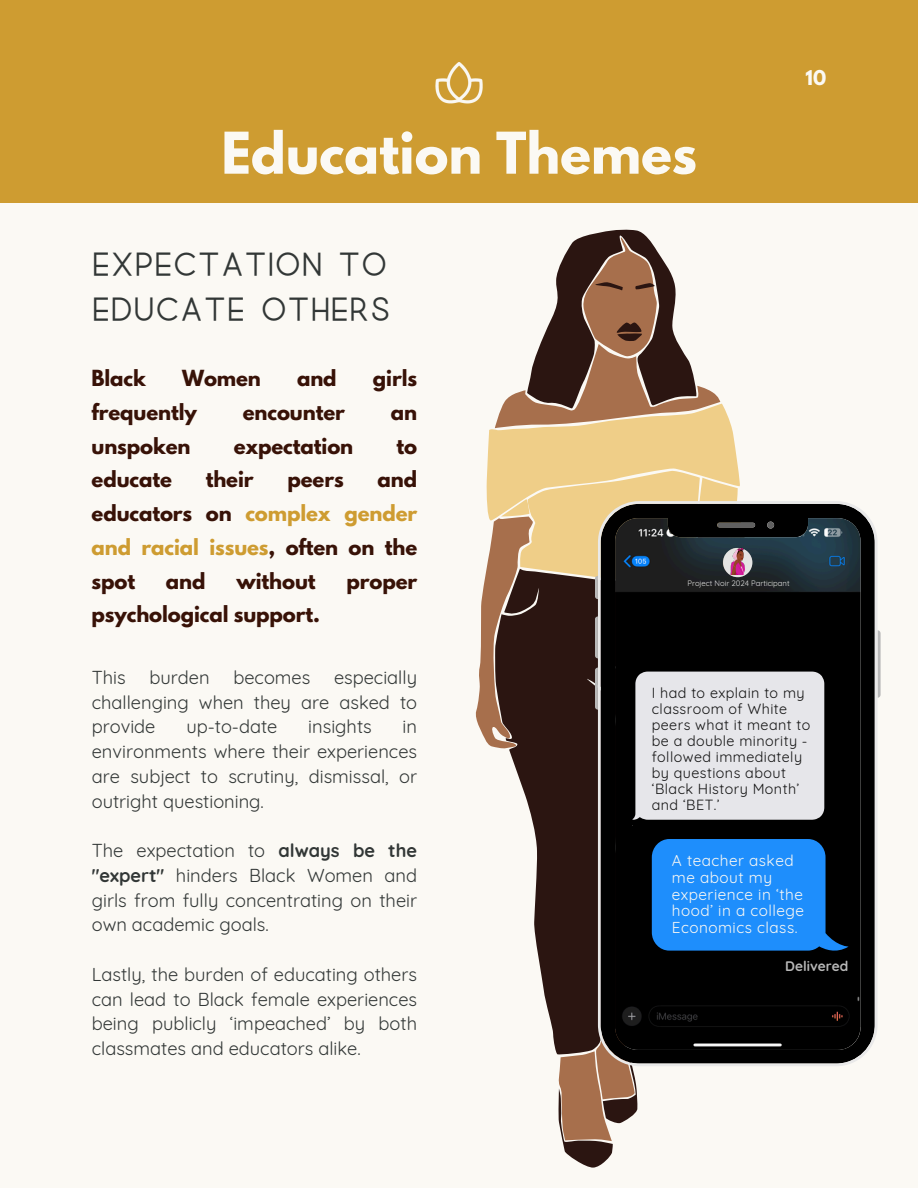
<style>
.page{position:relative;width:918px;height:1188px;background:#fbf9f4}
.page>*{position:absolute;margin:0;border:0;box-sizing:border-box;transform-origin:0 0}
.t1{font:700 51px "League Spartan";color:#fbf9f4}
.t2{font:30px/45px "Quick";color:#323736}
.t3{font:700 19.65px/33.8px "League Spartan";letter-spacing:-.005em;color:#381207;text-align:justify}
.t4{font:18.3px/24.8px "Quicksand";color:#323736;text-align:justify}
.t5{font:700 18.15px "League Spartan";color:#fbf9f4}
.t6{font:15.45px/16.6px "Quicksand";letter-spacing:.03em;color:#fbf9f4}
.t7{font:14.4px/15.9px "Quicksand";letter-spacing:.03em;color:#141414}
.t8{font:700 13.8px "Quicksand";color:#b8b8b8}
.t9{font:7.65px "Quicksand";color:#e4e4e3}
.s1{color:#ce9c31}
.s2{font-weight:700}
</style>
<div class="page">
<div style="left:0;top:0;width:918px;height:203px;background:#ce9c31"></div>
<svg style="left:533px;top:826px;width:65px;height:229px;background:#45322e"></svg>
<svg style="left:558px;top:1027px;width:80px;height:141px"></svg>
<svg style="left:878px;top:630px;width:3px;height:68px"></svg>
<svg style="left:598px;top:501px;width:280px;height:565px;background:#141415"></svg>
<svg style="left:652px;top:839px;width:197px;height:112px;background:#1a7cdc"></svg>
<svg style="left:475px;top:229px;width:349px;height:597px"></svg>
<img style="left:730px;top:548px;width:15px;height:26px">
<img style="left:435px;top:63px;width:48px;height:41px">
<p class="t1" style="left:221px;top:128px;width:477px">Education Themes</p>
<p class="t5" style="left:806px;top:69px;width:22px">10</p>
<h4 class="t2" style="left:92px;top:245px;width:300px">EXPECTATION TO<br>EDUCATE OTHERS</h4>
<p class="t3" style="left:92px;top:364px;width:56px">Black</p>
<p class="t3" style="left:182px;top:364px;width:80px">Women</p>
<p class="t3" style="left:297px;top:364px;width:41px">and</p>
<p class="t3" style="left:373px;top:364px;width:46px">girls</p>
<p class="t3" style="left:92px;top:398px;width:107px">frequently</p>
<p class="t3" style="left:243px;top:398px;width:103px">encounter</p>
<p class="t3" style="left:391px;top:398px;width:28px">an</p>
<p class="t3" style="left:92px;top:431px;width:100px">unspoken</p>
<p class="t3" style="left:234px;top:431px;width:121px">expectation</p>
<p class="t3" style="left:397px;top:431px;width:22px">to</p>
<p class="t3" style="left:92px;top:465px;width:82px">educate</p>
<p class="t3" style="left:206px;top:465px;width:49px">their</p>
<p class="t3" style="left:288px;top:465px;width:58px">peers</p>
<p class="t3" style="left:92px;top:465px;width:327px;text-indent:286px">and educators on <span class="s1">complex gender and racial issues</span>, often on the spot</p>
<p class="t3" style="left:166px;top:566px;width:41px">and</p>
<p class="t3" style="left:236px;top:566px;width:81px">without</p>
<p class="t3" style="left:346px;top:566px;width:72px">proper</p>
<p class="t3" style="left:92px;top:600px;width:230px">psychological support.</p>
<h1 class="t9" style="left:687px;top:579px;width:104px">Project Noir 2024 Participant</h1>
<h4 class="t4" style="left:92px;top:665px;width:35px">This</h4>
<h4 class="t4" style="left:149px;top:665px;width:62px">burden</h4>
<h4 class="t4" style="left:233px;top:665px;width:78px">becomes</h4>
<h4 class="t4" style="left:92px;top:665px;width:327px;text-indent:242px">especially challenging when they are asked to provide</h4>
<h4 class="t4" style="left:186px;top:714px;width:93px">up-to-date</h4>
<h4 class="t4" style="left:308px;top:714px;width:65px">insights</h4>
<h4 class="t4" style="left:92px;top:714px;width:327px;text-indent:311px">in environments where their experiences are subject to scrutiny, dismissal, or outright questioning.</h4>
<p class="t4" style="left:92px;top:838px;width:327px">The expectation to <span class="s2">always be the "expert"</span> hinders Black Women and girls from fully concentrating on their own academic goals.</p>
<p class="t4" style="left:92px;top:962px;width:327px">Lastly, the burden of educating others can lead to Black female experiences being publicly ‘impeached’ by both classmates and educators alike.</p>
<h4 class="t7" style="left:652px;top:685px;width:160px">I had to explain to my classroom of White peers what it meant to be a double minority - followed immediately by questions about ‘Black History Month’ and ‘BET.’</h4>
<h3 class="t6" style="left:672px;top:852px;width:134px">A teacher asked me about my experience in ‘the hood’ in a college<br>Economics class.</h3>
<h2 class="t8" style="left:785px;top:957px;width:65px">Delivered</h2>
</div>
